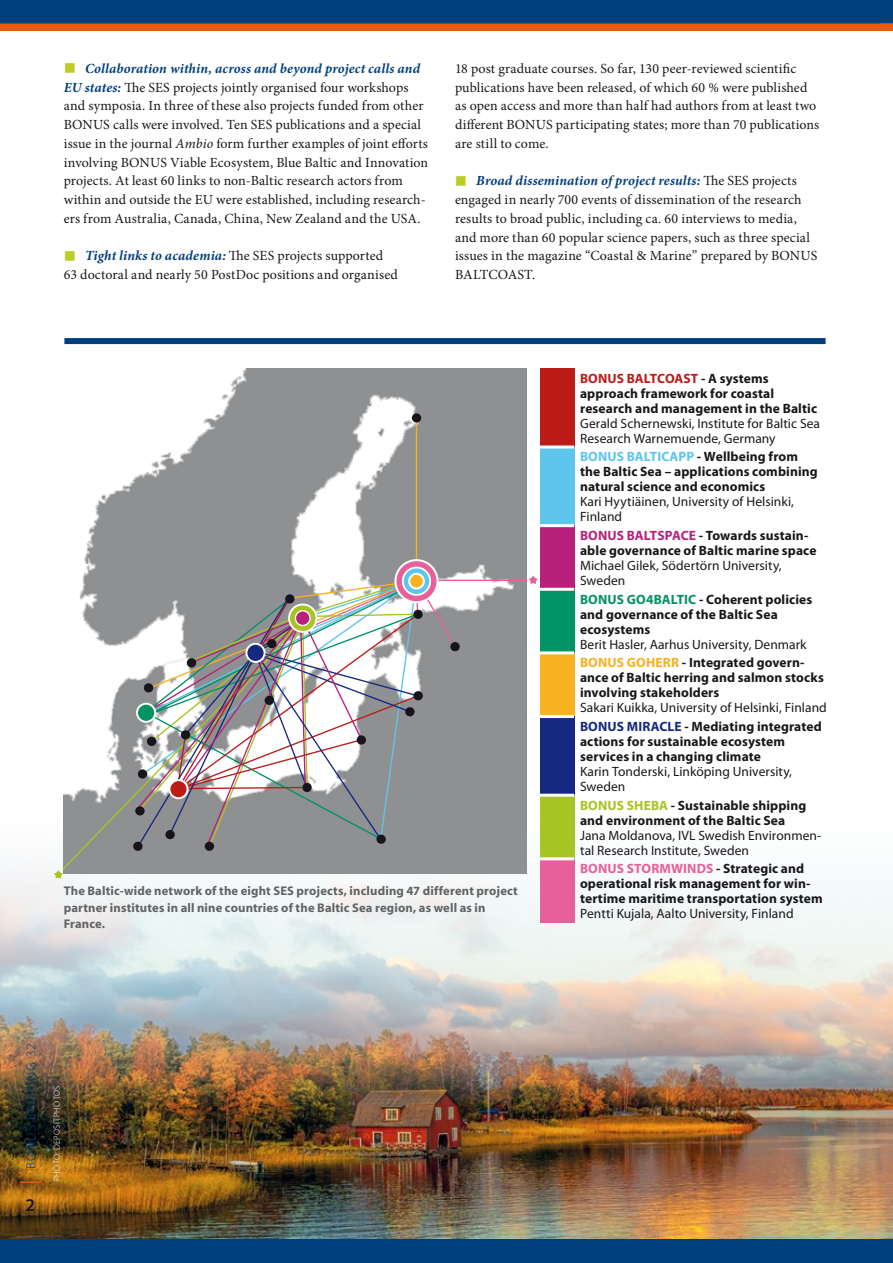
<style>
.page{position:relative;width:893px;height:1263px;background:#fff}
.page>*{position:absolute;margin:0;border:0;box-sizing:border-box;transform-origin:0 0}
.t1{font:600 18px "Myriad Pro";color:#1a171b}
.t2{font:13.95px/18.8px "Minion Pro";letter-spacing:.01em;color:#1a171b}
.t3{font:700 13.5px/15px "Myriad Pro";letter-spacing:.01em;color:#1a171b}
.t4{font:13.5px/15px "Myriad Pro";letter-spacing:.005em;color:#1a171b}
.t5{font:300 13.5px "Myriad Pro";letter-spacing:.09em;color:#003f7d}
.t6{font:700 12.6px/16.5px "Myriad";letter-spacing:.01em;color:#616264}
.t7{font:300 9px "Myriad Pro";letter-spacing:.025em;color:#fff}
.s1{color:#bbcc26}
.s2{font-weight:700;font-style:italic;color:#003f7d}
.s3{font-style:italic}
.s4{color:#bc1c18}
.s5{color:#5ec5ec}
.s6{color:#b9207c}
.s7{color:#009363}
.s8{font-weight:700;color:#f8b120}
.s9{font-weight:700}
.s10{font-weight:700;color:#162982}
.s11{color:#a7c424}
.s12{color:#e8609b}
</style>
<div class="page">
<img style="left:0;top:750px;width:893px;height:489px">
<div style="left:0;top:0;width:893px;height:27px;background:#003f7d"></div>
<hr style="left:21px;top:1181px;width:20px;height:2px;background:#e85a10">
<div style="left:0;top:1239px;width:893px;height:24px;background:#003f7d"></div>
<div style="left:0;top:23px;width:893px;height:8px;background:#e85a10"></div>
<div style="left:64px;top:338px;width:762px;height:6px;background:#003f7d"></div>
<div style="left:540px;top:368px;width:34px;height:79px;background:#bc1c18"></div>
<div style="left:540px;top:447px;width:34px;height:79px;background:#5ec5ec"></div>
<div style="left:540px;top:526px;width:34px;height:63px;background:#b9207c"></div>
<div style="left:540px;top:589px;width:34px;height:64px;background:#009363"></div>
<div style="left:540px;top:653px;width:34px;height:63px;background:#f8b120"></div>
<div style="left:540px;top:716px;width:34px;height:79px;background:#162982"></div>
<div style="left:540px;top:795px;width:34px;height:64px;background:#a7c424"></div>
<div style="left:540px;top:859px;width:34px;height:63px;background:#e8609b"></div>
<hr style="left:540px;top:445px;width:34px;height:3px;background:#fff">
<hr style="left:540px;top:524px;width:34px;height:3px;background:#fff">
<hr style="left:540px;top:588px;width:34px;height:3px;background:#fff">
<hr style="left:540px;top:651px;width:34px;height:3px;background:#fff">
<hr style="left:540px;top:715px;width:34px;height:3px;background:#fff">
<hr style="left:540px;top:794px;width:34px;height:3px;background:#fff">
<hr style="left:540px;top:857px;width:34px;height:3px;background:#fff">
<img style="left:64px;top:368px;width:463px;height:506px">
<svg style="left:54px;top:870px;width:9px;height:8px"></svg>
<svg style="left:529px;top:576px;width:9px;height:8px"></svg>
<hr style="left:416px;top:580px;width:110px;height:1px;background:#e8609b">
<svg style="left:62px;top:620px;width:243px;height:250px"></svg>
<svg style="left:136px;top:579px;width:321px;height:270px"></svg>
<hr style="left:416px;top:417px;width:1px;height:164px;background:#f8b120">
<svg style="left:395px;top:560px;width:43px;height:42px"></svg>
<div style="left:394px;top:559px;width:45px;height:44px;border:2px solid #fff;border-radius:50%"></div>
<div style="left:412px;top:413px;width:9px;height:9px;background:#17151b;border-radius:50%"></div>
<div style="left:285px;top:594px;width:9px;height:9px;background:#17151b;border-radius:50%"></div>
<div style="left:267px;top:639px;width:9px;height:9px;background:#17151b;border-radius:50%"></div>
<div style="left:450px;top:642px;width:10px;height:9px;background:#17151b;border-radius:50%"></div>
<div style="left:413px;top:610px;width:10px;height:9px;background:#17151b;border-radius:50%"></div>
<div style="left:144px;top:683px;width:9px;height:9px;background:#17151b;border-radius:50%"></div>
<div style="left:413px;top:691px;width:10px;height:9px;background:#17151b;border-radius:50%"></div>
<div style="left:357px;top:735px;width:9px;height:9px;background:#17151b;border-radius:50%"></div>
<div style="left:405px;top:707px;width:10px;height:9px;background:#17151b;border-radius:50%"></div>
<div style="left:302px;top:783px;width:10px;height:9px;background:#17151b;border-radius:50%"></div>
<div style="left:147px;top:737px;width:9px;height:9px;background:#17151b;border-radius:50%"></div>
<div style="left:376px;top:834px;width:10px;height:10px;background:#17151b;border-radius:50%"></div>
<div style="left:205px;top:842px;width:9px;height:9px;background:#17151b;border-radius:50%"></div>
<div style="left:135px;top:806px;width:10px;height:9px;background:#17151b;border-radius:50%"></div>
<div style="left:187px;top:658px;width:9px;height:9px;background:#17151b;border-radius:50%"></div>
<div style="left:265px;top:696px;width:9px;height:9px;background:#17151b;border-radius:50%"></div>
<div style="left:181px;top:730px;width:9px;height:9px;background:#17151b;border-radius:50%"></div>
<div style="left:165px;top:830px;width:10px;height:9px;background:#17151b;border-radius:50%"></div>
<div style="left:133px;top:842px;width:10px;height:9px;background:#17151b;border-radius:50%"></div>
<div style="left:138px;top:769px;width:9px;height:9px;background:#17151b;border-radius:50%"></div>
<div style="left:169px;top:780px;width:19px;height:18px;background:#bc1c18;border-radius:50%"></div>
<div style="left:168px;top:779px;width:21px;height:20px;border:2px solid #fff;border-radius:50%"></div>
<div style="left:246px;top:644px;width:19px;height:18px;background:#162982;border-radius:50%"></div>
<div style="left:245px;top:643px;width:21px;height:20px;border:2px solid #fff;border-radius:50%"></div>
<div style="left:137px;top:704px;width:18px;height:18px;background:#009363;border-radius:50%"></div>
<div style="left:136px;top:703px;width:20px;height:20px;border:2px solid #fff;border-radius:50%"></div>
<svg style="left:289px;top:604px;width:27px;height:28px"></svg>
<div style="left:288px;top:603px;width:29px;height:30px;border:2px solid #fff;border-radius:50%"></div>
<svg style="left:403px;top:567px;width:27px;height:28px"></svg>
<div style="left:402px;top:567px;width:29px;height:29px;border:2px solid #fff;border-radius:50%"></div>
<div style="left:295px;top:611px;width:15px;height:14px;background:#b9207c;border-radius:50%"></div>
<div style="left:295px;top:610px;width:16px;height:16px;border:1px solid #fff;border-radius:50%"></div>
<div style="left:409px;top:574px;width:15px;height:14px;background:#f8b120;border-radius:50%"></div>
<div style="left:408px;top:573px;width:17px;height:16px;border:2px solid #fff;border-radius:50%"></div>
<p class="t2" style="left:64px;top:59px;width:366px"><span class="s1">■</span> <span class="s2">Collaboration within, across and beyond project calls and EU states:</span> The SES projects jointly organised four workshops and symposia. In three of these also projects funded from other BONUS calls were involved. Ten SES publications and a special issue in the journal <span class="s3">Ambio</span> form further examples of joint efforts involving BONUS Viable Ecosystem, Blue Baltic and Innovation projects. At least 60 links to non-Baltic research actors from within and outside the EU were established, including research&shy;ers from Australia, Canada, China, New Zealand and the USA.</p>
<p class="t2" style="left:64px;top:246px;width:336px"><span class="s1">■</span> <span class="s2">Tight links to academia:</span> The SES projects supported<br>63 doctoral and nearly 50 PostDoc positions and organised</p>
<p class="t2" style="left:455px;top:59px;width:366px">18 post graduate courses. So far, 130 peer-reviewed scientific publications have been released, of which 60 % were published as open access and more than half had authors from at least two different BONUS participating states; more than 70 publications are still to come.</p>
<p class="t2" style="left:455px;top:171px;width:364px"><span class="s1">■</span> <span class="s2">Broad dissemination of project results:</span> The SES projects engaged in nearly 700 events of dissemination of the research results to broad public, including ca. 60 interviews to media, and more than 60 popular science papers, such as three special issues in the magazine “Coastal &amp; Marine” prepared by BONUS BALTCOAST.</p>
<p class="t6" style="left:64px;top:883px;width:456px">The Baltic-wide network of the eight SES projects, including 47 different project partner institutes in all nine countries of the Baltic Sea region, as well as in<br>France.</p>
<p class="t3" style="left:580px;top:370px;width:239px"><span class="s4">BONUS BALTCOAST</span> - A systems approach framework for coastal research and management in the Baltic</p>
<p class="t4" style="left:580px;top:415px;width:241px">Gerald Schernewski, Institute for Baltic Sea<br>Research Warnemuende, Germany</p>
<p class="t3" style="left:580px;top:449px;width:239px"><span class="s5">BONUS BALTICAPP</span> - Wellbeing from the Baltic Sea – applications combining natural science and economics</p>
<p class="t4" style="left:580px;top:494px;width:215px">Kari Hyytiäinen, University of Helsinki,<br>Finland</p>
<p class="t3" style="left:580px;top:527px;width:238px"><span class="s6">BONUS BALTSPACE</span> - Towards sustain&shy;able governance of Baltic marine space</p>
<p class="t4" style="left:580px;top:558px;width:203px">Michael Gilek, Södertörn University,<br>Sweden</p>
<p class="t3" style="left:580px;top:591px;width:234px"><span class="s7">BONUS GO4BALTIC</span> - Coherent policies and governance of the Baltic Sea ecosystems</p>
<p class="t4" style="left:580px;top:635px;width:228px;line-height:18.6px">Berit Hasler, Aarhus University, Denmark<br><span class="s8">BONUS GOHERR</span> <span class="s9">- Integrated govern-</span></p>
<p class="t3" style="left:580px;top:670px;width:245px">ance of Baltic herring and salmon stocks involving stakeholders</p>
<p class="t4" style="left:580px;top:698px;width:248px;line-height:18.6px">Sakari Kuikka, University of Helsinki, Finland<br><span class="s10">BONUS MIRACLE</span> <span class="s9">- Mediating integrated</span></p>
<p class="t3" style="left:580px;top:733px;width:207px">actions for sustainable ecosystem services in a changing climate</p>
<p class="t4" style="left:580px;top:764px;width:214px">Karin Tonderski, Linköping University,<br>Sweden</p>
<p class="t3" style="left:580px;top:797px;width:228px"><span class="s11">BONUS SHEBA</span> - Sustainable shipping and environment of the Baltic Sea</p>
<p class="t4" style="left:580px;top:827px;width:243px">Jana Moldanova, IVL Swedish Environmen&shy;tal Research Institute, Sweden</p>
<p class="t3" style="left:580px;top:861px;width:244px"><span class="s12">BONUS STORMWINDS</span> - Strategic and operational risk management for win&shy;tertime maritime transportation system</p>
<p class="t4" style="left:580px;top:906px;width:215px">Pentti Kujala, Aalto University, Finland</p>
<p class="t5" style="left:24px;top:1169px;width:127px;rotate:-90deg">BONUS BRIEFING 32</p>
<p class="t1" style="left:26px;top:1194px;width:11px">2</p>
<p class="t7" style="left:52px;top:1181px;width:97px;rotate:-90deg">PHOTO: DEPOSITPHOTOS</p>
</div>
